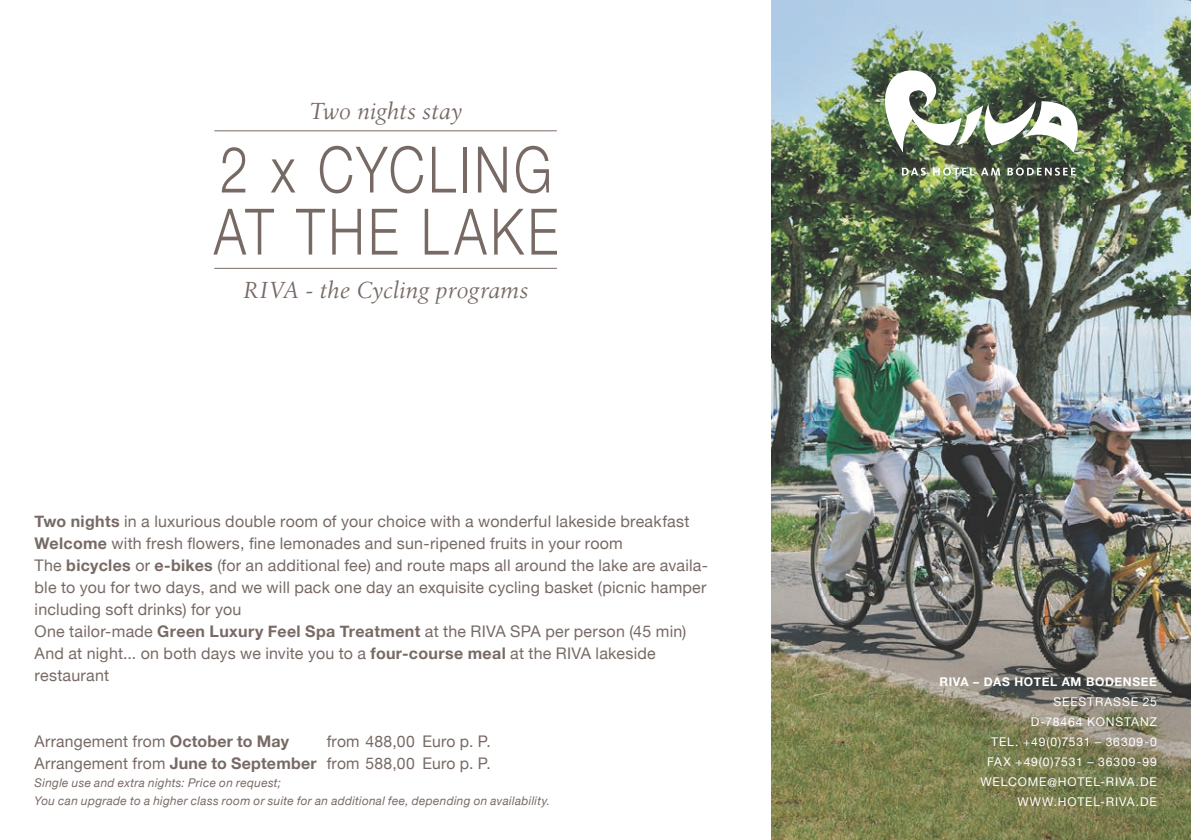
<style>
.page{position:relative;width:1191px;height:840px;background:#fff}
.page>*{position:absolute;margin:0;border:0;box-sizing:border-box;transform-origin:0 0}
.t1{font:300 64px/62px "Helvetica Neue";letter-spacing:.07em;color:#776a65;scale:.8 1}
.t2{font:italic 24px "Birka";letter-spacing:.005em;color:#776a65}
.t3{font:16px/22px "Helvetica Neue";letter-spacing:.015em;color:#776a65}
.t4{font:italic 12px/18px "Helvetica Neue";letter-spacing:.025em;color:#776a65}
.t5{font:12px/20px "Helvetica Neue";letter-spacing:.075em;color:#fff;text-align:right}
.t6{font:700 12px "Helvetica Neue";letter-spacing:.05em;color:#fff}
.s1{font-weight:700}
</style>
<div class="page">
<hr style="left:214px;top:268px;width:343px;height:1px;background:#776a65">
<hr style="left:214px;top:130px;width:343px;height:1px;background:#776a65">
<img style="left:772px;top:0;width:419px;height:839px">
<svg style="left:902px;top:167px;width:173px;height:8px"></svg>
<img style="left:885px;top:70px;width:192px;height:83px">
<h2 class="t2" style="left:309px;top:97px;width:155px">Two nights stay</h2>
<h1 class="t1" style="left:214px;top:134px;width:432px">2 x CYCLING<br>AT THE LAKE</h1>
<h2 class="t2" style="left:243px;top:276px;width:287px">RIVA - the Cycling programs</h2>
<p class="t3" style="left:35px;top:510px;width:675px"><span class="s1">Two nights</span> in a luxurious double room of your choice with a wonderful lakeside breakfast <span class="s1">Welcome</span> with fresh flowers, fine lemonades and sun-ripened fruits in your room<br>The <span class="s1">bicycles</span> or <span class="s1">e-bikes</span> (for an additional fee) and route maps all around the lake are availa&shy;ble to you for two days, and we will pack one day an exquisite cycling basket (picnic hamper including soft drinks) for you<br>One tailor-made <span class="s1">Green Luxury Feel Spa Treatment</span> at the RIVA SPA per person (45 min)<br>And at night... on both days we invite you to a <span class="s1">four-course meal</span> at the RIVA lakeside restaurant</p>
<p class="t3" style="left:35px;top:730px;width:256px">Arrangement from <span class="s1">October to May</span></p>
<p class="t3" style="left:35px;top:730px;width:457px;text-align:right">from 488,00 Euro p. P.<br>Arrangement from <span class="s1">June to September</span> from 588,00 Euro p. P.</p>
<p class="t4" style="left:35px;top:774px;width:517px">Single use and extra nights: Price on request;<br>You can upgrade to a higher class room or suite for an additional fee, depending on availability.</p>
<p class="t6" style="left:939px;top:671px;width:219px">RIVA – DAS HOTEL AM BODENSEE</p>
<p class="t5" style="left:980px;top:691px;width:178px">SEESTRASSE 25<br>D-78464 KONSTANZ<br>TEL. +49(0)7531 – 36309-0<br>FAX +49(0)7531 – 36309-99<br>WELCOME@HOTEL-RIVA.DE<br>WWW.HOTEL-RIVA.DE</p>
</div>
